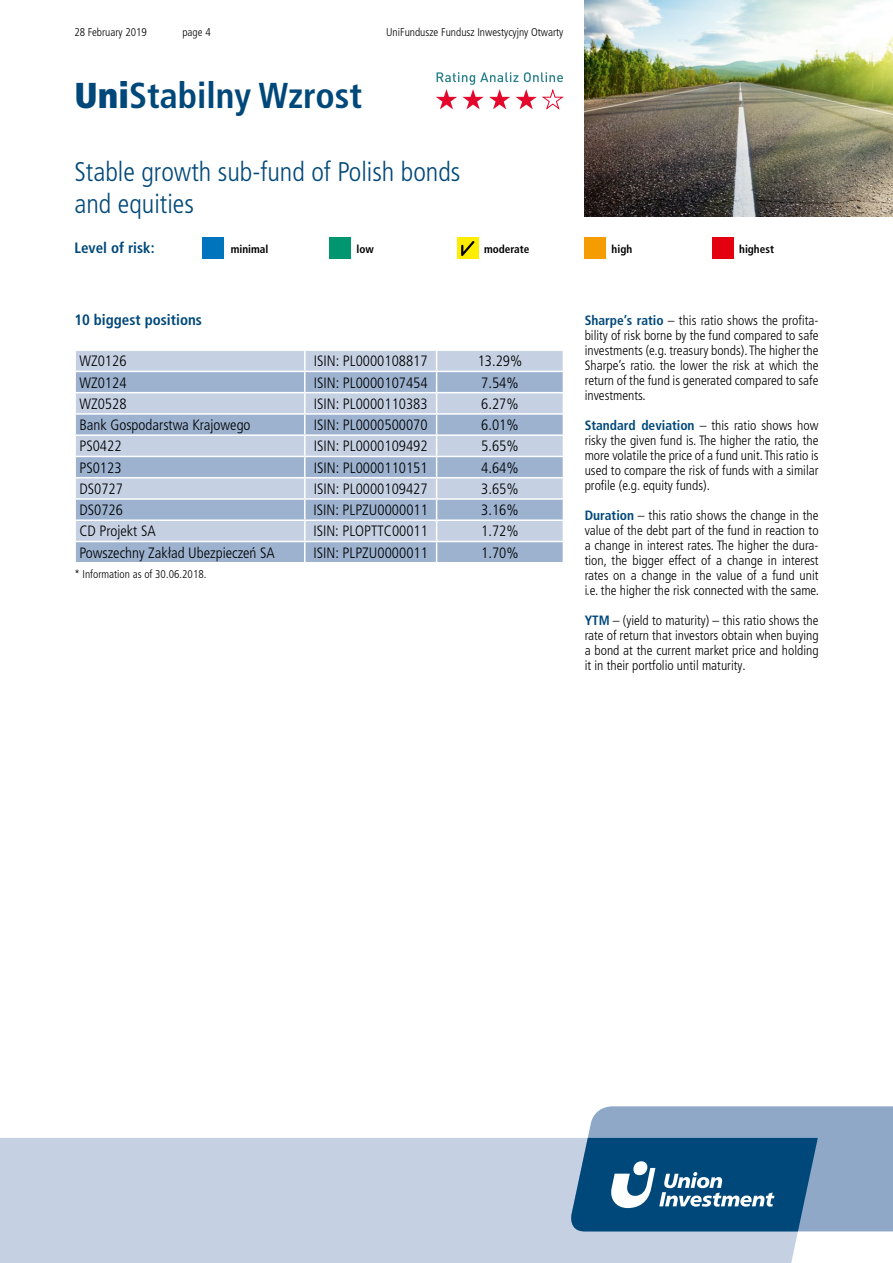
<style>
.page{position:relative;width:893px;height:1263px;background:#fff}
.page>*{position:absolute;margin:0;border:0;box-sizing:border-box;transform-origin:0 0}
.t1{font:700 condensed 36px "Frutiger LT Pro";color:#00487a}
.t2{font:300 condensed 27px/32px "Frutiger LT Pro";color:#00487a}
.t3{font:300 condensed 15px "Frutiger LT Pro";color:#000}
.t4{font:700 condensed 15px "Frutiger LT Pro";color:#00487a}
.t5{font:300 condensed 13.5px/15px "Frutiger LT Pro";color:#000;text-align:justify}
.t6{font:300 condensed 11.25px "Frutiger LT Pro";color:#000}
.t7{font:700 condensed 11.25px "Frutiger LT Pro";color:#000}
.s1{font-weight:900}
.s2{font-weight:700;color:#00487a}
</style>
<div class="page">
<div style="left:202px;top:238px;width:21px;height:21px;background:#0075be"></div>
<div style="left:330px;top:238px;width:21px;height:21px;background:#009770"></div>
<div style="left:457px;top:238px;width:21px;height:21px;background:#ffed00"></div>
<svg style="left:461px;top:241px;width:13px;height:15px"></svg>
<div style="left:585px;top:238px;width:21px;height:21px;background:#f59c00"></div>
<div style="left:712px;top:238px;width:21px;height:21px;background:#e3000f"></div>
<div style="left:0;top:1138px;width:818px;height:125px;background:#c5d1e3"></div>
<svg style="left:568px;top:1106px;width:325px;height:125px;background:#5582a8"></svg>
<svg style="left:436px;top:72px;width:127px;height:38px"></svg>
<img style="left:585px;top:0;width:308px;height:217px">
<div style="left:76px;top:351px;width:360px;height:20px;background:#c5d1e3"></div>
<svg style="left:76px;top:372px;width:360px;height:190px;background:#afc0d8"></svg>
<hr style="left:304px;top:351px;width:2px;height:20px;background:#fff">
<hr style="left:304px;top:372px;width:2px;height:20px;background:#fff">
<hr style="left:74px;top:392px;width:231px;height:1px;background:#fff">
<hr style="left:305px;top:392px;width:132px;height:1px;background:#fff">
<hr style="left:304px;top:393px;width:2px;height:20px;background:#fff">
<hr style="left:74px;top:413px;width:231px;height:2px;background:#fff">
<hr style="left:305px;top:413px;width:132px;height:2px;background:#fff">
<svg style="left:304px;top:415px;width:2px;height:19px"></svg>
<hr style="left:74px;top:434px;width:231px;height:2px;background:#fff">
<hr style="left:305px;top:434px;width:132px;height:2px;background:#fff">
<hr style="left:304px;top:436px;width:2px;height:20px;background:#fff">
<hr style="left:74px;top:456px;width:231px;height:1px;background:#fff">
<hr style="left:305px;top:456px;width:132px;height:1px;background:#fff">
<hr style="left:304px;top:457px;width:2px;height:20px;background:#fff">
<hr style="left:74px;top:477px;width:231px;height:1px;background:#fff">
<hr style="left:305px;top:477px;width:132px;height:1px;background:#fff">
<hr style="left:304px;top:478px;width:2px;height:20px;background:#fff">
<hr style="left:74px;top:498px;width:231px;height:2px;background:#fff">
<hr style="left:305px;top:498px;width:132px;height:2px;background:#fff">
<svg style="left:304px;top:500px;width:2px;height:19px"></svg>
<hr style="left:74px;top:519px;width:231px;height:2px;background:#fff">
<hr style="left:305px;top:519px;width:132px;height:2px;background:#fff">
<hr style="left:304px;top:521px;width:2px;height:20px;background:#fff">
<hr style="left:74px;top:541px;width:231px;height:1px;background:#fff">
<hr style="left:305px;top:541px;width:132px;height:1px;background:#fff">
<hr style="left:304px;top:542px;width:2px;height:20px;background:#fff">
<svg style="left:436px;top:350px;width:128px;height:212px;background:#b7c6dc"></svg>
<p class="t6" style="left:74px;top:26px;width:74px">28 February 2019</p>
<p class="t6" style="left:182px;top:26px;width:30px">page 4</p>
<p class="t6" style="left:386px;top:26px;width:179px">UniFundusze Fundusz Inwestycyjny Otwarty</p>
<h1 class="t1" style="left:74px;top:75px;width:289px"><span class="s1">Uni</span>Stabilny Wzrost</h1>
<h2 class="t2" style="left:74px;top:156px;width:388px">Stable growth sub-fund of Polish bonds and equities</h2>
<p class="t4" style="left:74px;top:239px;width:82px">Level of risk:</p>
<p class="t7" style="left:231px;top:242px;width:39px">minimal</p>
<p class="t7" style="left:356px;top:242px;width:19px">low</p>
<p class="t7" style="left:484px;top:242px;width:47px">moderate</p>
<p class="t7" style="left:612px;top:242px;width:22px">high</p>
<p class="t7" style="left:739px;top:242px;width:36px">highest</p>
<p class="t4" style="left:74px;top:311px;width:129px">10 biggest positions</p>
<p class="t3" style="left:79px;top:353px;width:49px">WZ0126</p>
<p class="t3" style="left:314px;top:353px;width:115px">ISIN: PL0000108817</p>
<p class="t3" style="left:478px;top:353px;width:46px">13.29%</p>
<p class="t3" style="left:79px;top:374px;width:49px">WZ0124</p>
<p class="t3" style="left:314px;top:374px;width:115px">ISIN: PL0000107454</p>
<p class="t3" style="left:481px;top:374px;width:39px">7.54%</p>
<p class="t3" style="left:79px;top:395px;width:49px">WZ0528</p>
<p class="t3" style="left:314px;top:395px;width:115px">ISIN: PL0000110383</p>
<p class="t3" style="left:481px;top:395px;width:39px">6.27%</p>
<p class="t3" style="left:79px;top:416px;width:173px">Bank Gospodarstwa Krajowego</p>
<p class="t3" style="left:314px;top:416px;width:115px">ISIN: PL0000500070</p>
<p class="t3" style="left:481px;top:416px;width:39px">6.01%</p>
<p class="t3" style="left:79px;top:438px;width:44px">PS0422</p>
<p class="t3" style="left:314px;top:438px;width:115px">ISIN: PL0000109492</p>
<p class="t3" style="left:481px;top:438px;width:39px">5.65%</p>
<p class="t3" style="left:79px;top:459px;width:44px">PS0123</p>
<p class="t3" style="left:314px;top:459px;width:115px">ISIN: PL0000110151</p>
<p class="t3" style="left:481px;top:459px;width:39px">4.64%</p>
<p class="t3" style="left:79px;top:480px;width:45px">DS0727</p>
<p class="t3" style="left:314px;top:480px;width:115px">ISIN: PL0000109427</p>
<p class="t3" style="left:481px;top:480px;width:39px">3.65%</p>
<p class="t3" style="left:79px;top:501px;width:45px">DS0726</p>
<p class="t3" style="left:313px;top:501px;width:116px">ISIN: PLPZU0000011</p>
<p class="t3" style="left:481px;top:501px;width:39px">3.16%</p>
<p class="t3" style="left:79px;top:523px;width:78px">CD Projekt SA</p>
<p class="t3" style="left:313px;top:523px;width:116px">ISIN: PLOPTTC00011</p>
<p class="t3" style="left:481px;top:523px;width:39px">1.72%</p>
<p class="t3" style="left:79px;top:544px;width:197px">Powszechny Zakład Ubezpieczeń SA</p>
<p class="t3" style="left:313px;top:544px;width:116px">ISIN: PLPZU0000011</p>
<p class="t3" style="left:481px;top:544px;width:39px">1.70%</p>
<p class="t6" style="left:74px;top:568px;width:134px">* Information as of 30.06.2018.</p>
<p class="t5" style="left:585px;top:313px;width:235px"><span class="s2">Sharpe’s ratio</span> – this ratio shows the profita&shy;bility of risk borne by the fund compared to safe investments (e.g. treasury bonds). The higher the Sharpe’s ratio. the lower the risk at which the return of the fund is generated compared to safe investments.</p>
<p class="t5" style="left:585px;top:418px;width:235px"><span class="s2">Standard deviation</span> – this ratio shows how risky the given fund is. The higher the ratio, the more volatile the price of a fund unit. This ratio is used to compare the risk of funds with a similar profile (e.g. equity funds).</p>
<p class="t5" style="left:585px;top:508px;width:236px"><span class="s2">Duration</span> – this ratio shows the change in the value of the debt part of the fund in reaction to a change in interest rates. The higher the dura&shy;tion, the bigger effect of a change in interest rates on a change in the value of a fund unit i.e. the higher the risk connected with the same.</p>
<p class="t5" style="left:585px;top:613px;width:235px"><span class="s2">YTM</span> – (yield to maturity) – this ratio shows the rate of return that investors obtain when buying a bond at the current market price and holding it in their portfolio until maturity.</p>
</div>
